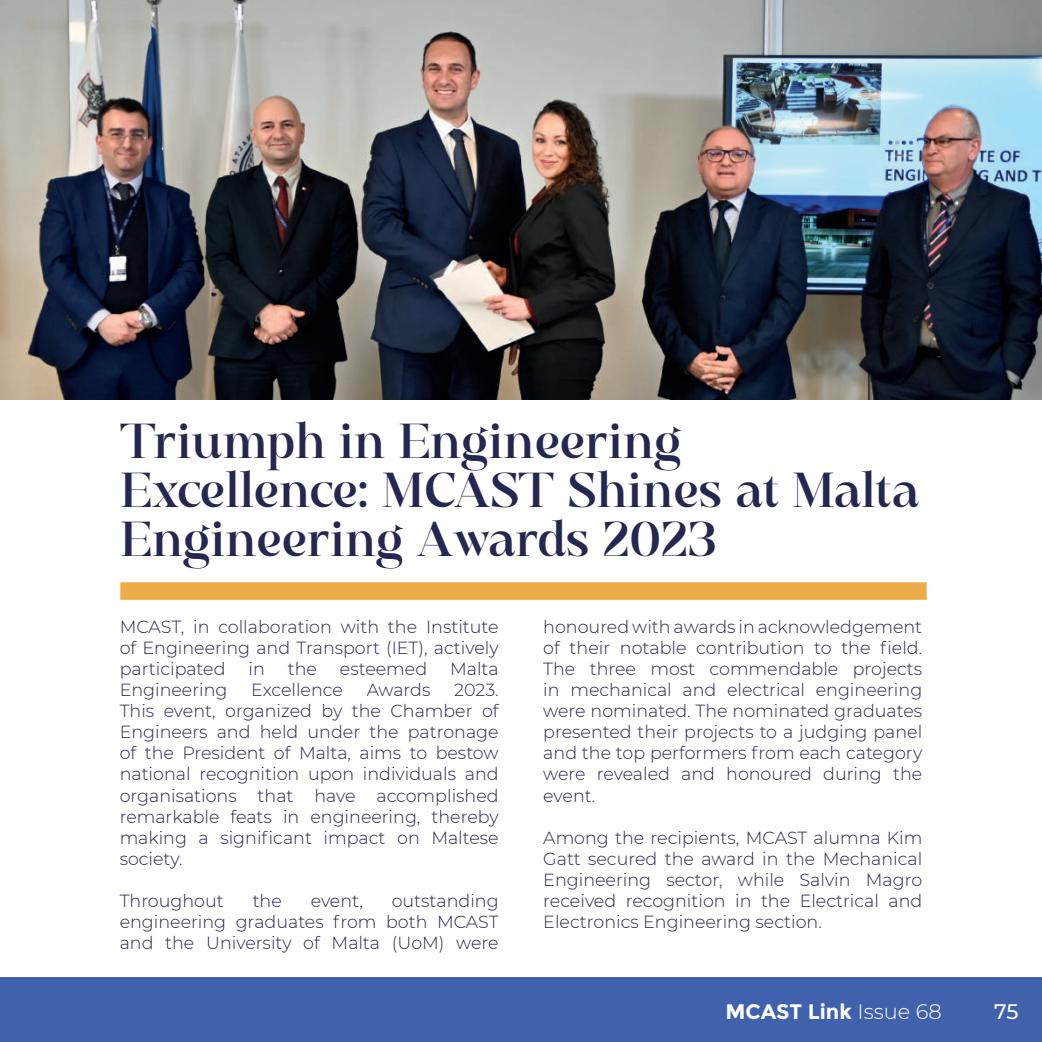
<style>
.page{position:relative;width:1042px;height:1042px;background:#fff}
.page>*{position:absolute;margin:0;border:0;box-sizing:border-box;transform-origin:0 0}
.t1{font:49px/49px "Elegante Classica";color:#24274f}
.t2{font:700 21px "Montserrat";color:#fff}
.t3{font:500 21px "Montserrat";color:#fff}
.t4{font:300 17.5px/21px "Montserrat";color:#24274f;text-align:justify}
.s1{font-weight:300}
</style>
<div class="page">
<hr style="left:0;top:0;width:1px;height:1042px;background:#4061ab">
<div style="left:120px;top:582px;width:806px;height:18px;background:#eeac48"></div>
<img style="left:0;top:0;width:1042px;height:399px">
<div style="left:0;top:977px;width:1042px;height:65px;background:#4061ab"></div>
<h1 class="t1" style="left:120px;top:417px;width:800px">Triumph in Engineering<br>Excellence: MCAST Shines at Malta<br>Engineering Awards 2023</h1>
<p class="t4" style="left:120px;top:616px;width:380px">MCAST, in collaboration with the Institute of Engineering and Transport (IET), actively participated</p>
<p class="t4" style="left:248px;top:658px;width:18px">in</p>
<p class="t4" style="left:288px;top:658px;width:31px">the</p>
<p class="t4" style="left:340px;top:658px;width:89px">esteemed</p>
<p class="t4" style="left:450px;top:658px;width:50px">Malta</p>
<p class="t4" style="left:120px;top:679px;width:109px">Engineering</p>
<p class="t4" style="left:251px;top:679px;width:93px">Excellence</p>
<p class="t4" style="left:367px;top:679px;width:65px">Awards</p>
<p class="t4" style="left:120px;top:679px;width:380px;text-indent:334px">2023.<br>This event, organized by the Chamber of Engineers and held under the patronage of the President of Malta, aims to bestow national recognition upon individuals and organisations that have accomplished remarkable feats in engineering, thereby making a significant impact on Maltese society.</p>
<p class="t4" style="left:120px;top:889px;width:106px">Throughout</p>
<p class="t4" style="left:253px;top:889px;width:31px">the</p>
<p class="t4" style="left:311px;top:889px;width:54px">event,</p>
<p class="t4" style="left:120px;top:889px;width:380px;text-indent:272px">outstanding engineering graduates from both MCAST and the University of Malta (UoM) were</p>
<p class="t4" style="left:543px;top:616px;width:380px">honoured with awards in acknowledgement of their notable contribution to the field.<br>The three most commendable projects in mechanical and electrical engineering were nominated. The nominated graduates presented their projects to a judging panel and the top performers from each category were revealed and honoured during the event.</p>
<p class="t4" style="left:543px;top:826px;width:380px">Among the recipients, MCAST alumna Kim Gatt secured the award in the Mechanical Engineering sector, while Salvin Magro received recognition in the Electrical and Electronics Engineering section.</p>
<p class="t2" style="left:725px;top:999px;width:218px">MCAST Link <span class="s1">Issue 68</span></p>
<p class="t3" style="left:994px;top:997px;width:26px">75</p>
</div>
